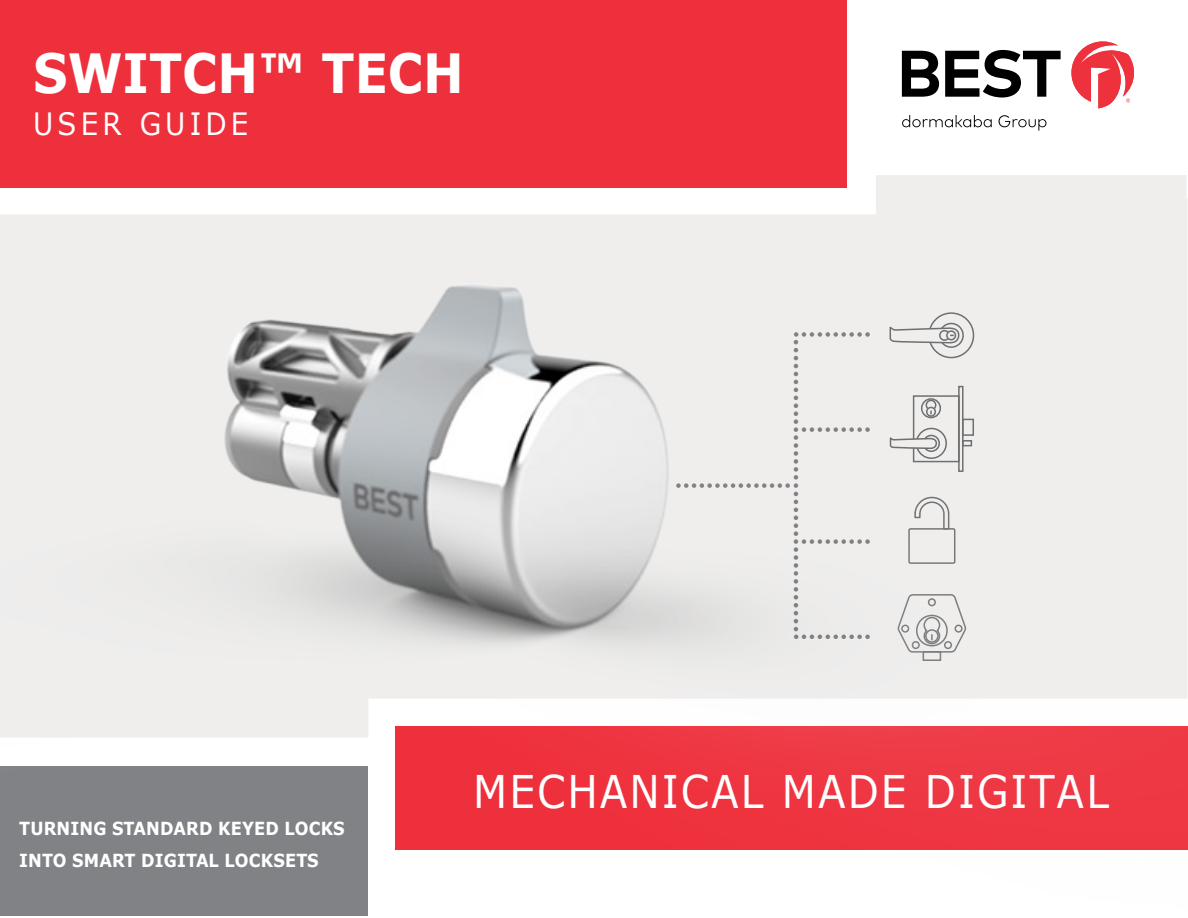
<style>
.page{position:relative;width:1188px;height:918px;background:#fff}
.page>*{position:absolute;margin:0;border:0;box-sizing:border-box;transform-origin:0 0}
.t1{font:700 54px "Verdana";color:#fff;scale:.9 1}
.t2{font:45px "Verdana";letter-spacing:.05em;color:#fff;scale:.9 1}
.t3{font:30.75px "Verdana";letter-spacing:.15em;color:#fff;scale:.9 1}
.t4{font:700 18px/31.5px "Verdana";letter-spacing:.01em;color:#fff;scale:.9 1}
</style>
<div class="page">
<div style="left:0;top:0;width:846px;height:187px;background:#ee303c"></div>
<svg style="left:1088px;top:41px;width:29px;height:4px"></svg>
<img style="left:0;top:45px;width:1188px;height:871px">
<svg style="left:676px;top:332px;width:194px;height:307px;background:#eaeae9"></svg>
<h1 class="t1" style="left:33px;top:38px;width:480px">SWITCH™ TECH</h1>
<h3 class="t3" style="left:33px;top:104px;width:241px">USER GUIDE</h3>
<p class="t4" style="left:19px;top:813px;width:363px">TURNING STANDARD KEYED LOCKS<br>INTO SMART DIGITAL LOCKSETS</p>
<h2 class="t2" style="left:473px;top:763px;width:708px">MECHANICAL MADE DIGITAL</h2>
</div>
